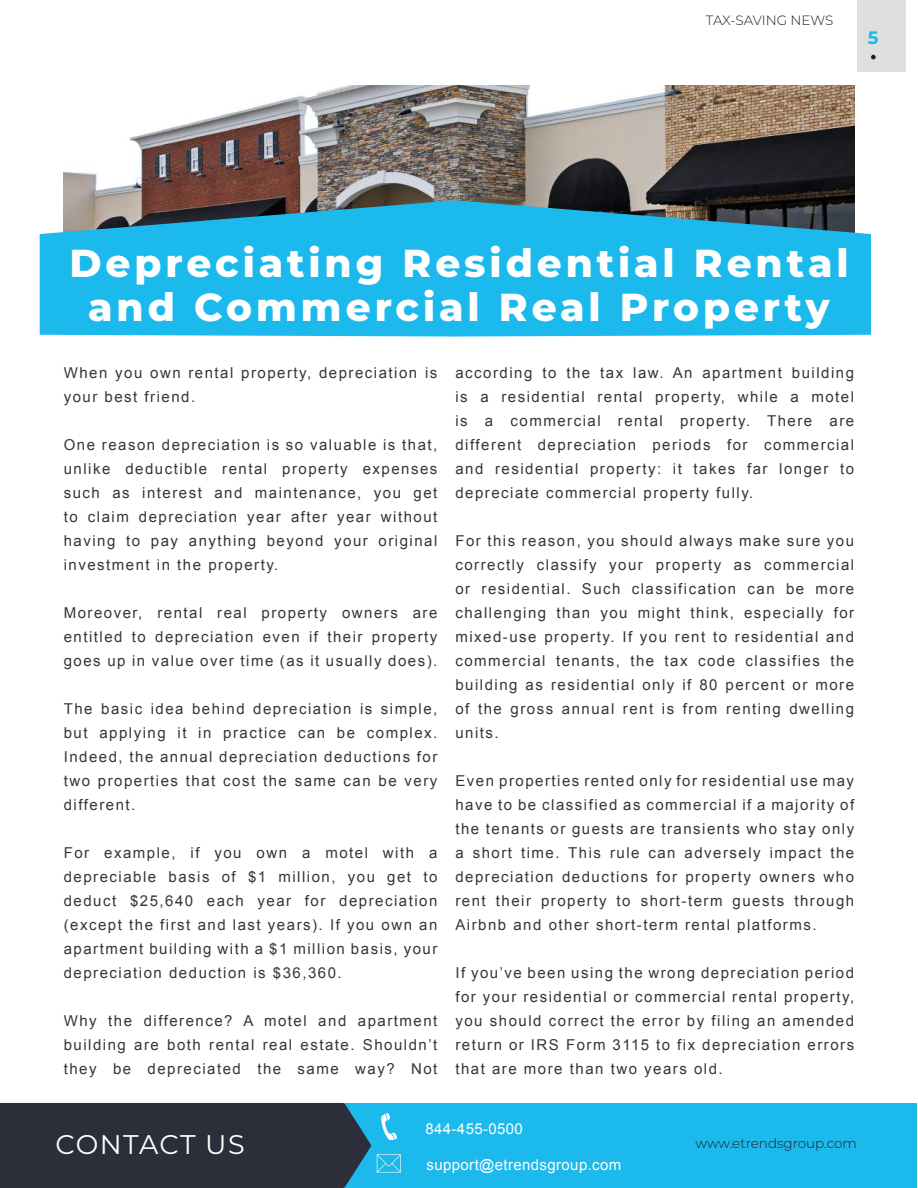
<style>
.page{position:relative;width:918px;height:1188px;background:#fff}
.page>*{position:absolute;margin:0;border:0;box-sizing:border-box;transform-origin:0 0}
.t1{font:800 39px/43.5px "Montserrat";letter-spacing:.1em;color:#fff;text-align:center}
.t2{font:27px "Montserrat";letter-spacing:.04em;color:#fff}
.t3{font:700 18px "Montserrat";color:#1cb9ed}
.t4{font:15px/24px "Arial";letter-spacing:.1em;color:#393535;text-align:justify}
.t5{font:15px "Arial";letter-spacing:.025em;color:#fff}
.t6{font:300 13.5px "Montserrat";color:#241f1f}
</style>
<div class="page">
<div style="left:0;top:1103px;width:916px;height:85px;background:#1cb9ed"></div>
<svg style="left:381px;top:1113px;width:16px;height:27px"></svg>
<svg style="left:377px;top:1154px;width:24px;height:18px"></svg>
<div style="left:0;top:1103px;width:371px;height:85px;background:#2c2f39"></div>
<img style="left:64px;top:85px;width:790px;height:115px">
<svg style="left:40px;top:200px;width:831px;height:137px;background:#26adda"></svg>
<div style="left:857px;top:0;width:49px;height:72px;background:#e0dfdf"></div>
<svg style="left:871px;top:55px;width:5px;height:4px"></svg>
<p class="t6" style="left:706px;top:11px;width:129px">TAX-SAVING NEWS</p>
<p class="t3" style="left:868px;top:25px;width:12px">5</p>
<h1 class="t1" style="left:69px;top:239px;width:781px">Depreciating Residential Rental and Commercial Real Property</h1>
<p class="t4" style="left:64px;top:361px;width:375px">When you own rental property, depreciation is your best friend.</p>
<p class="t4" style="left:64px;top:433px;width:375px">One reason depreciation is so valuable is that, unlike deductible rental property expenses such as interest and maintenance, you get to claim depreciation year after year without having to pay anything beyond your original investment in the property.</p>
<p class="t4" style="left:64px;top:601px;width:375px">Moreover, rental real property owners are entitled to depreciation even if their property goes up in value over time (as it usually does).</p>
<p class="t4" style="left:64px;top:697px;width:375px">The basic idea behind depreciation is simple, but applying it in practice can be complex.<br>Indeed, the annual depreciation deductions for two properties that cost the same can be very different.</p>
<p class="t4" style="left:64px;top:841px;width:375px">For example, if you own a motel with a depreciable basis of $1 million, you get to deduct $25,640 each year for depreciation (except the first and last years). If you own an apartment building with a $1 million basis, your depreciation deduction is $36,360.</p>
<p class="t4" style="left:64px;top:1009px;width:375px">Why the difference? A motel and apartment building are both rental real estate. Shouldn’t they be depreciated the same way? Not</p>
<p class="t4" style="left:455px;top:361px;width:400px">according to the tax law. An apartment building is a residential rental property, while a motel is a commercial rental property. There are different depreciation periods for commercial and residential property: it takes far longer to depreciate commercial property fully.</p>
<p class="t4" style="left:455px;top:529px;width:400px">For this reason, you should always make sure you correctly classify your property as commercial or residential. Such classification can be more challenging than you might think, especially for mixed-use property. If you rent to residential and commercial tenants, the tax code classifies the building as residential only if 80 percent or more of the gross annual rent is from renting dwelling units.</p>
<p class="t4" style="left:455px;top:769px;width:400px">Even properties rented only for residential use may have to be classified as commercial if a majority of the tenants or guests are transients who stay only a short time. This rule can adversely impact the depreciation deductions for property owners who rent their property to short-term guests through Airbnb and other short-term rental platforms.</p>
<p class="t4" style="left:455px;top:961px;width:400px">If you’ve been using the wrong depreciation period for your residential or commercial rental property, you should correct the error by filing an amended return or IRS Form 3115 to fix depreciation errors that are more than two years old.</p>
<h2 class="t2" style="left:56px;top:1126px;width:191px">CONTACT US</h2>
<p class="t5" style="left:425px;top:1119px;width:99px">844-455-0500</p>
<p class="t5" style="left:427px;top:1155px;width:196px">support@etrendsgroup.com</p>
<p class="t6" style="left:695px;top:1134px;width:163px">www.etrendsgroup.com</p>
</div>
